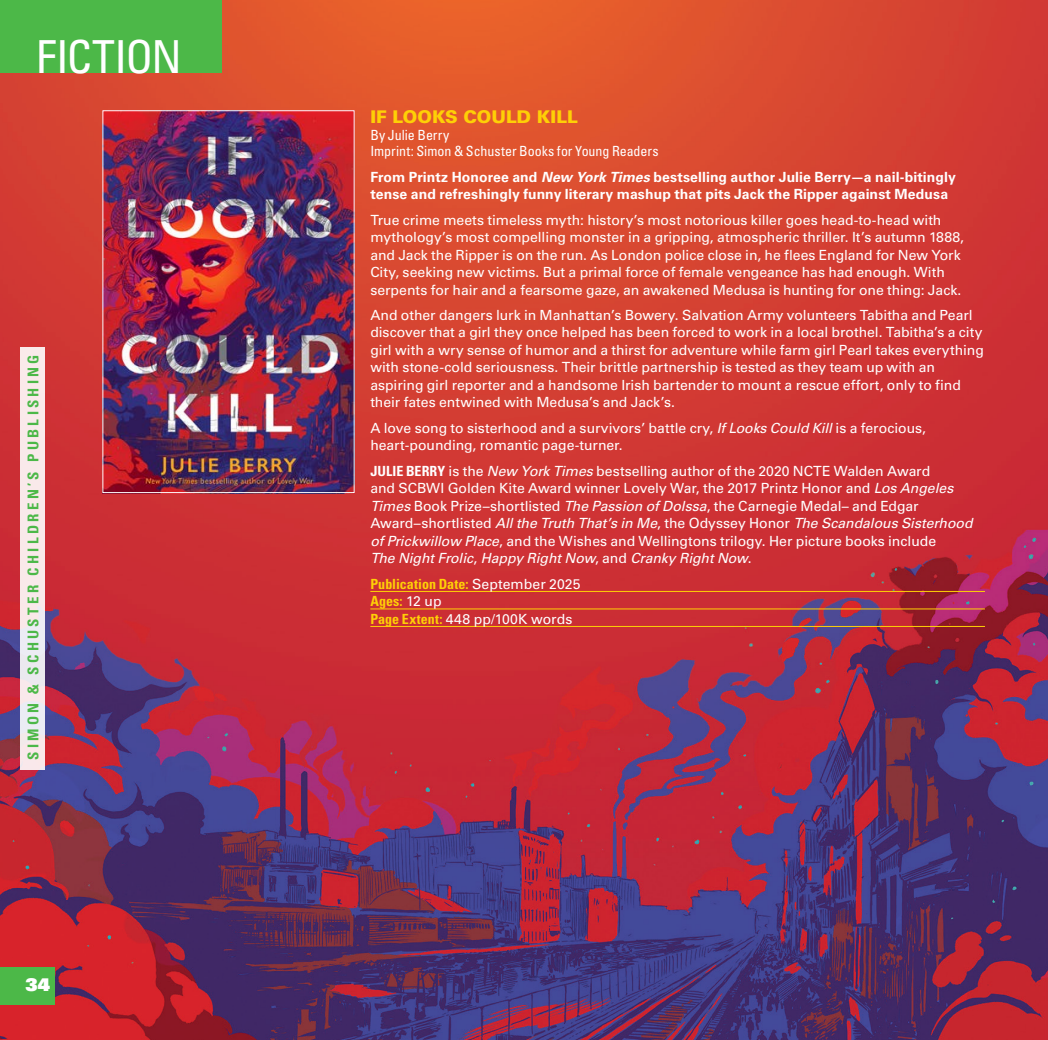
<style>
.page{position:relative;width:1048px;height:1040px;background:#fff}
.page>*{position:absolute;margin:0;border:0;box-sizing:border-box;transform-origin:0 0}
.t1{font:condensed 45.5px "Univers LT Std";letter-spacing:-.025em;color:#fff}
.Title_DARK_BG{font:900 17.5px "Univers LT Std";color:#fed006}
.t2{font:17.5px "Univers LT Std X Black";color:#fff}
.t3{font:700 condensed 14.88px "Univers LT Std";letter-spacing:.22em;color:#4cb848}
.Body{font:14px/17.5px "Univers LT Std";letter-spacing:-.005em;color:#fff}
.Keynote{font:700 14px/17.5px "Univers LT Std";letter-spacing:.005em;color:#fff}
.author_etc{font:condensed 14px "Univers LT Std";color:#fff}
.PubDate_Pages_DARK_BG{font:700 condensed 14px "Univers LT Std";letter-spacing:.005em;color:#fed006}
.PubDate_Pages_DARK_BG-2{font:14px "Univers LT Std";letter-spacing:.01em;color:#fff}
.s1{font-style:italic}
.s2{font-weight:700;font-stretch:condensed}
.s3{font-weight:400;font-stretch:normal;color:#fff}
.s4{font-weight:700;font-stretch:condensed;color:#fed006}
</style>
<div class="page">
<img style="left:0;top:0;width:1047px;height:1040px">
<hr style="left:370px;top:591px;width:614px;height:1px;background:#fed006">
<hr style="left:370px;top:608px;width:614px;height:1px;background:#fed006">
<hr style="left:370px;top:626px;width:614px;height:1px;background:#fed006">
<img style="left:104px;top:112px;width:248px;height:379px">
<div style="left:102px;top:110px;width:252px;height:383px;border:1px solid #fff"></div>
<div style="left:21px;top:346px;width:24px;height:423px;background:linear-gradient(to right,#f6e9ec,#f6eaec)"></div>
<div style="left:0;top:0;width:222px;height:73px;background:#4cb848"></div>
<div style="left:0;top:967px;width:55px;height:37px;background:#4cb848"></div>
<h1 class="t1" style="left:36px;top:28px;width:147px">FICTION</h1>
<p class="t3" style="left:24px;top:760px;width:407px;rotate:-90deg">SIMON &amp; SCHUSTER CHILDREN’S PUBLISHING</p>
<p class="t2" style="left:25px;top:973px;width:26px">34</p>
<p class="Title_DARK_BG" style="left:370px;top:106px;width:209px">IF LOOKS COULD KILL</p>
<p class="author_etc" style="left:370px;top:126px;width:80px">By Julie Berry</p>
<p class="author_etc" style="left:370px;top:142px;width:290px">Imprint: Simon &amp; Schuster Books for Young Readers</p>
<p class="Keynote" style="left:370px;top:168px;width:587px">From Printz Honoree and <span class="s1">New York Times</span> bestselling author Julie Berry—a nail-bitingly tense and refreshingly funny literary mashup that pits Jack the Ripper against Medusa</p>
<p class="Body" style="left:370px;top:211px;width:595px">True crime meets timeless myth: history’s most notorious killer goes head-to-head with mythology’s most compelling monster in a gripping, atmospheric thriller. It’s autumn 1888, and Jack the Ripper is on the run. As London police close in, he flees England for New York City, seeking new victims. But a primal force of female vengeance has had enough. With serpents for hair and a fearsome gaze, an awakened Medusa is hunting for one thing: Jack.</p>
<p class="Body" style="left:370px;top:306px;width:615px">And other dangers lurk in Manhattan’s Bowery. Salvation Army volunteers Tabitha and Pearl discover that a girl they once helped has been forced to work in a local brothel. Tabitha’s a city girl with a wry sense of humor and a thirst for adventure while farm girl Pearl takes everything with stone-cold seriousness. Their brittle partnership is tested as they team up with an aspiring girl reporter and a handsome Irish bartender to mount a rescue effort, only to find their fates entwined with Medusa’s and Jack’s.</p>
<p class="Body" style="left:370px;top:419px;width:557px">A love song to sisterhood and a survivors’ battle cry, <span class="s1">If Looks Could Kill</span> is a ferocious, heart‑pounding, romantic page-turner.</p>
<p class="Body" style="left:370px;top:462px;width:603px"><span class="s2">JULIE BERRY</span> is the <span class="s1">New York Times</span> bestselling author of the 2020 NCTE Walden Award<br>and SCBWI Golden Kite Award winner Lovely War, the 2017 Printz Honor and <span class="s1">Los Angeles Times</span> Book Prize–shortlisted <span class="s1">The Passion of Dolssa</span>, the Carnegie Medal– and Edgar Award–shortlisted <span class="s1">All the Truth That’s in Me</span>, the Odyssey Honor <span class="s1">The Scandalous Sisterhood of Prickwillow Place</span>, and the Wishes and Wellingtons trilogy. Her picture books include<br><span class="s1">The Night Frolic</span>, <span class="s1">Happy Right Now</span>, and <span class="s1">Cranky Right Now</span>.</p>
<p class="PubDate_Pages_DARK_BG" style="left:370px;top:575px;width:211px">Publication Date: <span class="s3">September 2025</span></p>
<p class="PubDate_Pages_DARK_BG" style="left:370px;top:592px;width:73px">Ages: <span class="s3">12 up</span></p>
<p class="PubDate_Pages_DARK_BG-2" style="left:370px;top:610px;width:203px"><span class="s4">Page Extent:</span> 448 pp/100K words</p>
</div>
